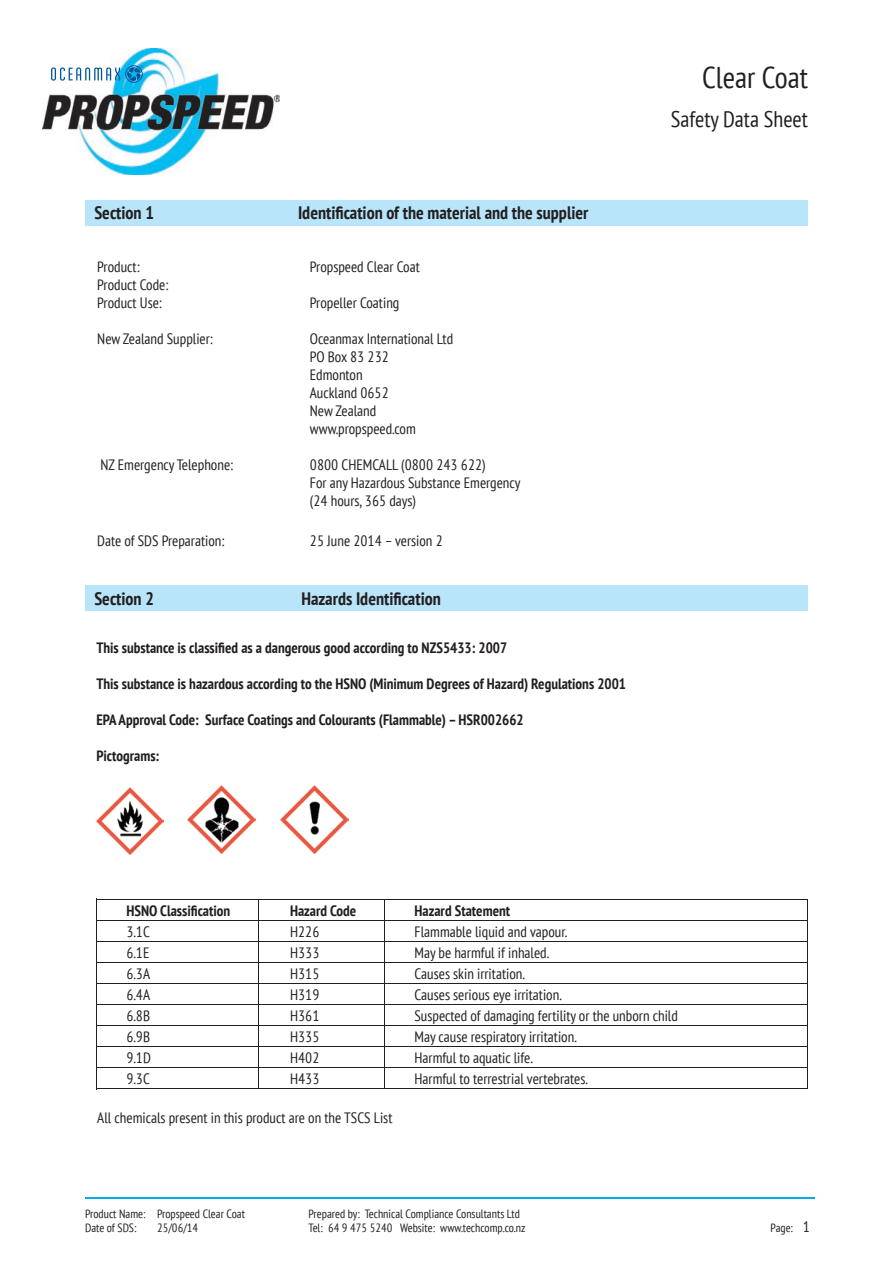
<style>
.page{position:relative;width:893px;height:1263px;background:#fff}
.page>*{position:absolute;margin:0;border:0;box-sizing:border-box;transform-origin:0 0}
.t1{font:condensed 30px "PT Sans";color:#231f20}
.t2{font:condensed 22.5px "PT Sans";color:#231f20}
.t3{font:700 condensed 18px "PT Sans";color:#231f20}
.t4{font:condensed 15px/18px "PT Sans";color:#231f20}
.t5{font:700 condensed 15px "PT Sans";color:#231f20}
.t6{font:condensed 12px "PT Sans";color:#231f20}
.t7{font:3.45px "Helvetica";color:#0b599e}
</style>
<div class="page">
<hr style="left:85px;top:1198px;width:730px;height:1px;background:#00aeef">
<img style="left:43px;top:48px;width:237px;height:127px">
<svg style="left:51px;top:65px;width:92px;height:18px"></svg>
<div style="left:85px;top:200px;width:723px;height:25px;background:#b9e5fa"></div>
<div style="left:85px;top:586px;width:723px;height:25px;background:#b9e5fa"></div>
<hr style="left:97px;top:899px;width:710px;height:1px;background:#231f20">
<hr style="left:97px;top:920px;width:710px;height:1px;background:#231f20">
<hr style="left:97px;top:941px;width:710px;height:1px;background:#231f20">
<hr style="left:97px;top:962px;width:710px;height:1px;background:#231f20">
<hr style="left:97px;top:983px;width:710px;height:1px;background:#231f20">
<hr style="left:97px;top:1004px;width:710px;height:1px;background:#231f20">
<hr style="left:97px;top:1025px;width:710px;height:1px;background:#231f20">
<hr style="left:97px;top:1046px;width:710px;height:1px;background:#231f20">
<hr style="left:97px;top:1067px;width:710px;height:1px;background:#231f20">
<hr style="left:97px;top:1088px;width:710px;height:1px;background:#231f20">
<hr style="left:96px;top:898px;width:1px;height:192px;background:#231f20">
<hr style="left:807px;top:899px;width:1px;height:190px;background:#231f20">
<hr style="left:384px;top:899px;width:1px;height:189px;background:#231f20">
<hr style="left:258px;top:899px;width:1px;height:189px;background:#231f20">
<img style="left:96px;top:787px;width:68px;height:68px">
<img style="left:188px;top:786px;width:67px;height:67px">
<img style="left:281px;top:786px;width:67px;height:67px">
<p class="t7" style="left:141px;top:64px;width:4px">®</p>
<p class="t3" style="left:94px;top:201px;width:61px">Section 1</p>
<p class="t3" style="left:298px;top:201px;width:292px">Identification of the material and the supplier</p>
<p class="t4" style="left:97px;top:257px;width:44px">Product:</p>
<p class="t4" style="left:310px;top:257px;width:111px">Propspeed Clear Coat</p>
<p class="t4" style="left:97px;top:275px;width:73px">Product Code:<br>Product Use:</p>
<p class="t4" style="left:310px;top:293px;width:91px">Propeller Coating</p>
<p class="t4" style="left:97px;top:329px;width:117px">New Zealand Supplier:</p>
<p class="t4" style="left:310px;top:329px;width:145px">Oceanmax International Ltd<br>PO Box 83 232<br>Edmonton<br>Auckland 0652<br>New Zealand www.propspeed.com</p>
<p class="t4" style="left:100px;top:455px;width:134px">NZ Emergency Telephone:</p>
<p class="t4" style="left:310px;top:455px;width:212px">0800 CHEMCALL (0800 243 622)<br>For any Hazardous Substance Emergency (24 hours, 365 days)</p>
<p class="t4" style="left:97px;top:531px;width:129px">Date of SDS Preparation:</p>
<p class="t4" style="left:310px;top:531px;width:134px">25 June 2014 – version 2</p>
<p class="t3" style="left:94px;top:587px;width:61px">Section 2</p>
<p class="t3" style="left:301px;top:587px;width:141px">Hazards Identification</p>
<p class="t5" style="left:96px;top:637px;width:412px">This substance is classified as a dangerous good according to NZS5433: 2007</p>
<p class="t5" style="left:96px;top:673px;width:531px">This substance is hazardous according to the HSNO (Minimum Degrees of Hazard) Regulations 2001</p>
<p class="t5" style="left:96px;top:709px;width:429px">EPA Approval Code: Surface Coatings and Colourants (Flammable) – HSR002662</p>
<p class="t5" style="left:96px;top:745px;width:65px">Pictograms:</p>
<h1 class="t1" style="left:702px;top:58px;width:107px">Clear Coat</h1>
<h2 class="t2" style="left:671px;top:105px;width:139px">Safety Data Sheet</h2>
<p class="t5" style="left:127px;top:900px;width:105px">HSNO Classification</p>
<p class="t5" style="left:290px;top:900px;width:68px">Hazard Code</p>
<p class="t5" style="left:415px;top:900px;width:97px">Hazard Statement</p>
<p class="t4" style="left:127px;top:922px;width:25px">3.1C</p>
<p class="t4" style="left:290px;top:922px;width:31px">H226</p>
<p class="t4" style="left:415px;top:922px;width:154px">Flammable liquid and vapour.</p>
<p class="t4" style="left:127px;top:943px;width:25px">6.1E</p>
<p class="t4" style="left:290px;top:943px;width:31px">H333</p>
<p class="t4" style="left:415px;top:943px;width:136px">May be harmful if inhaled.</p>
<p class="t4" style="left:127px;top:964px;width:25px">6.3A</p>
<p class="t4" style="left:290px;top:964px;width:31px">H315</p>
<p class="t4" style="left:415px;top:964px;width:112px">Causes skin irritation.</p>
<p class="t4" style="left:127px;top:985px;width:25px">6.4A</p>
<p class="t4" style="left:290px;top:985px;width:31px">H319</p>
<p class="t4" style="left:415px;top:985px;width:149px">Causes serious eye irritation.</p>
<p class="t4" style="left:127px;top:1006px;width:25px">6.8B</p>
<p class="t4" style="left:290px;top:1006px;width:31px">H361</p>
<p class="t4" style="left:415px;top:1006px;width:265px">Suspected of damaging fertility or the unborn child</p>
<p class="t4" style="left:127px;top:1027px;width:25px">6.9B</p>
<p class="t4" style="left:290px;top:1027px;width:31px">H335</p>
<p class="t4" style="left:415px;top:1027px;width:164px">May cause respiratory irritation.</p>
<p class="t4" style="left:127px;top:1048px;width:26px">9.1D</p>
<p class="t4" style="left:290px;top:1048px;width:31px">H402</p>
<p class="t4" style="left:415px;top:1048px;width:120px">Harmful to aquatic life.</p>
<p class="t4" style="left:127px;top:1069px;width:25px">9.3C</p>
<p class="t4" style="left:290px;top:1069px;width:31px">H433</p>
<p class="t4" style="left:415px;top:1069px;width:175px">Harmful to terrestrial vertebrates.</p>
<p class="t4" style="left:97px;top:1109px;width:297px">All chemicals present in this product are on the TSCS List</p>
<p class="t6" style="left:85px;top:1205px;width:161px">Product Name: Propspeed Clear Coat</p>
<p class="t6" style="left:309px;top:1205px;width:213px">Prepared by: Technical Compliance Consultants Ltd</p>
<p class="t6" style="left:85px;top:1220px;width:53px">Date of SDS:</p>
<p class="t6" style="left:157px;top:1220px;width:43px">25/06/14</p>
<p class="t6" style="left:309px;top:1220px;width:218px">Tel: 64 9 475 5240 Website: www.techcomp.co.nz</p>
<p class="t6" style="left:771px;top:1220px;width:24px">Page:</p>
<p class="t4" style="left:803px;top:1217px;width:9px">1</p>
</div>
